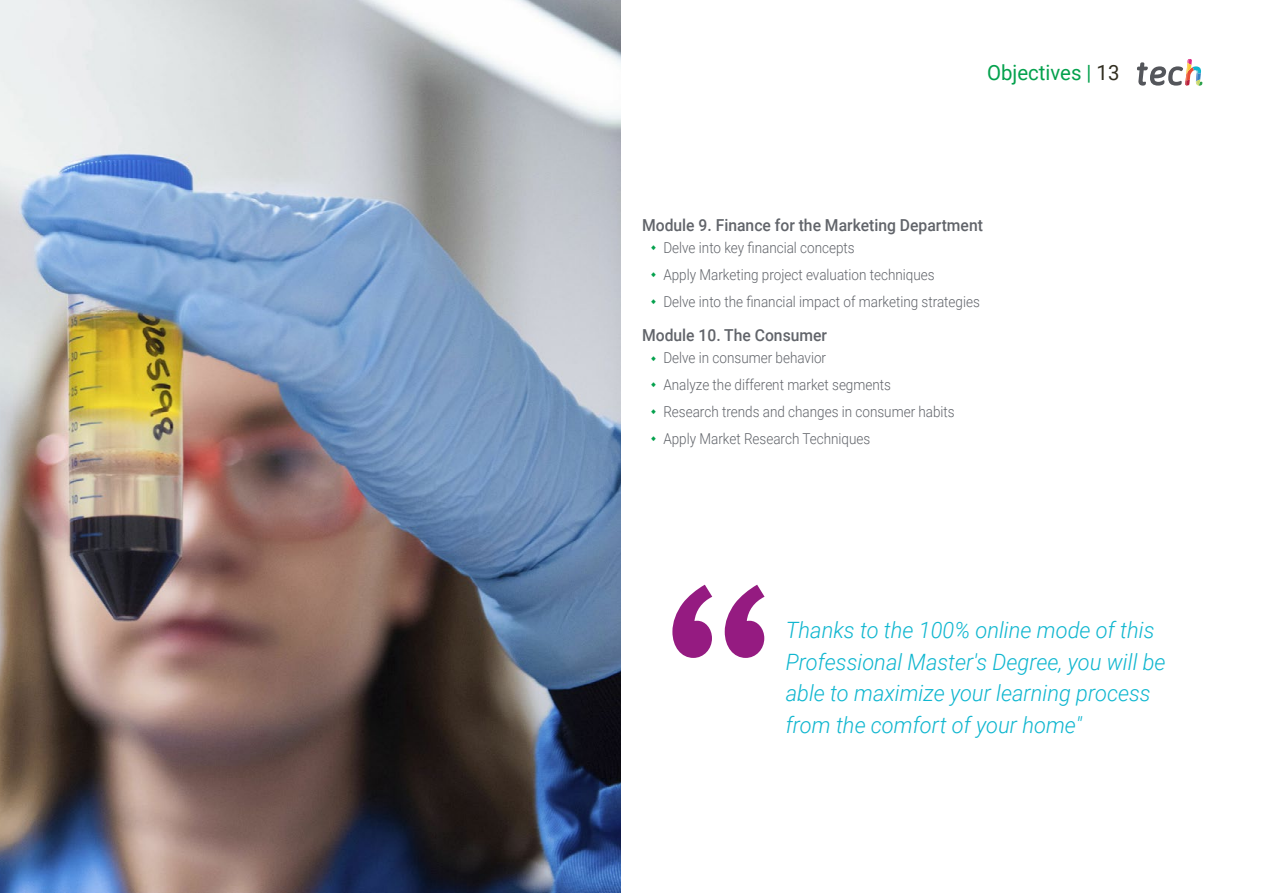
<style>
.page{position:relative;width:1263px;height:893px;background:#fff}
.page>*{position:absolute;margin:0;border:0;box-sizing:border-box;transform-origin:0 0}
.t1{font:italic 300 22.5px/31.5px "Roboto";color:#0fb6cf}
.t2{font:21px "Roboto";color:#04a14d}
.t3{font:500 16.5px "Roboto";color:#61646a;scale:.95 1}
.t4{font:300 15px/26.7px "Roboto";color:#61646a;scale:.9 1}
.s1{color:#312e20}
</style>
<div class="page">
<svg style="left:1137px;top:59px;width:65px;height:27px"></svg>
<img style="left:0;top:0;width:621px;height:893px">
<svg style="left:672px;top:585px;width:92px;height:73px"></svg>
<h2 class="t2" style="left:987px;top:57px;width:134px">Objectives | <span class="s1">13</span></h2>
<p class="t3" style="left:642px;top:213px;width:360px">Module 9. Finance for the Marketing Department</p>
<p class="t4" style="left:663px;top:234px;width:353px">Delve into key financial concepts<br>Apply Marketing project evaluation techniques<br>Delve into the financial impact of marketing strategies</p>
<p class="t3" style="left:642px;top:323px;width:196px">Module 10. The Consumer</p>
<p class="t4" style="left:663px;top:344px;width:325px">Delve in consumer behavior<br>Analyze the different market segments<br>Research trends and changes in consumer habits Apply Market Research Techniques</p>
<h1 class="t1" style="left:786px;top:614px;width:381px">Thanks to the 100% online mode of this Professional Master's Degree, you will be able to maximize your learning process from the comfort of your home"</h1>
</div>
